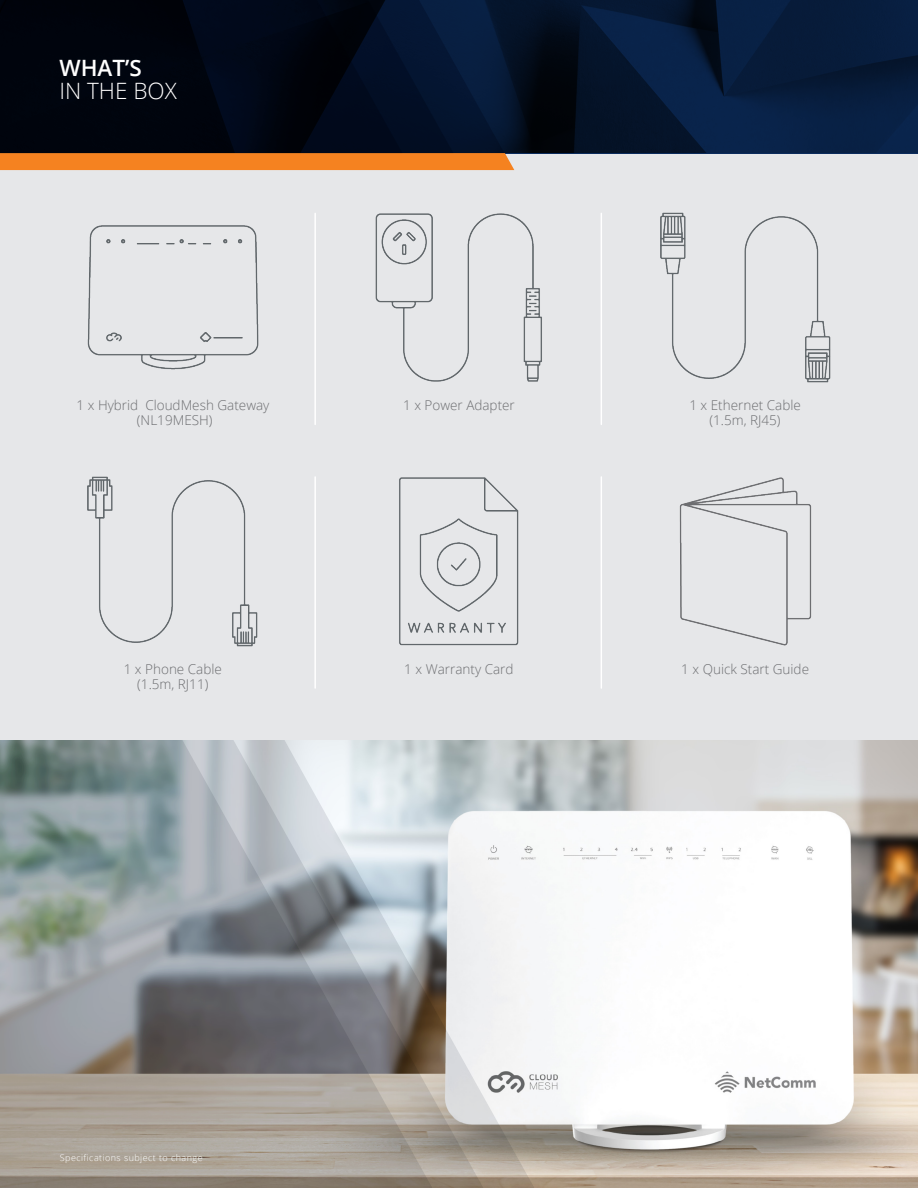
<style>
.page{position:relative;width:918px;height:1188px;background:#fff}
.page>*{position:absolute;margin:0;border:0;box-sizing:border-box;transform-origin:0 0}
.PN_Top_Page_Header_S{font:300 22.5px "Open Sans";color:#fff}
.PN_Top_Page_Header_S-2{font:600 22.5px "Open Sans";color:#fff}
.WITB_Text_Centred{font:300 13.5px "Open Sans";color:#6c6d70}
.PN_Subject_to_Change{font:300 9px "Open Sans";letter-spacing:.05em;color:#fff}
</style>
<div class="page">
<img style="left:544px;top:740px;width:374px;height:448px">
<svg style="left:493px;top:740px;width:51px;height:448px;fill:#f4f4f4"></svg>
<svg style="left:442px;top:740px;width:51px;height:448px"></svg>
<svg style="left:0;top:740px;width:442px;height:448px;background:#9a9d9d"></svg>
<div style="left:0;top:153px;width:918px;height:587px;background:#e6e7e9"></div>
<svg style="left:504px;top:0;width:414px;height:153px;background:#061934"></svg>
<div style="left:0;top:153px;width:514px;height:17px;background:#f58220"></div>
<svg style="left:453px;top:0;width:51px;height:153px;background:#061a38"></svg>
<svg style="left:402px;top:0;width:51px;height:153px;background:#04142f"></svg>
<svg style="left:0;top:0;width:402px;height:153px;background:#000511"></svg>
<img style="left:679px;top:477px;width:133px;height:169px">
<img style="left:660px;top:213px;width:170px;height:170px">
<img style="left:375px;top:213px;width:167px;height:169px">
<img style="left:399px;top:477px;width:120px;height:169px">
<img style="left:88px;top:225px;width:170px;height:145px">
<img style="left:88px;top:476px;width:170px;height:170px">
<hr style="left:314px;top:213px;width:2px;height:211px;background:#fff">
<hr style="left:314px;top:477px;width:2px;height:211px;background:#fff">
<hr style="left:601px;top:213px;width:1px;height:211px;background:#fff">
<hr style="left:601px;top:477px;width:1px;height:211px;background:#fff">
<p class="PN_Top_Page_Header_S-2" style="left:59px;top:53px;width:84px">WHAT’S</p>
<p class="PN_Top_Page_Header_S" style="left:59px;top:75px;width:119px">IN THE BOX</p>
<p class="WITB_Text_Centred" style="left:77px;top:396px;width:194px">1 x Hybrid CloudMesh Gateway</p>
<p class="WITB_Text_Centred" style="left:137px;top:411px;width:77px">(NL19MESH)</p>
<p class="WITB_Text_Centred" style="left:124px;top:660px;width:100px">1 x Phone Cable</p>
<p class="WITB_Text_Centred" style="left:137px;top:675px;width:73px">(1.5m, RJ11)</p>
<p class="WITB_Text_Centred" style="left:403px;top:396px;width:113px">1 x Power Adapter</p>
<p class="WITB_Text_Centred" style="left:404px;top:659px;width:111px">1 x Warranty Card</p>
<p class="WITB_Text_Centred" style="left:689px;top:396px;width:113px">1 x Ethernet Cable</p>
<p class="WITB_Text_Centred" style="left:710px;top:411px;width:73px">(1.5m, RJ45)</p>
<p class="WITB_Text_Centred" style="left:681px;top:659px;width:129px">1 x Quick Start Guide</p>
<p class="PN_Subject_to_Change" style="left:60px;top:1151px;width:144px">Specifications subject to change</p>
</div>
